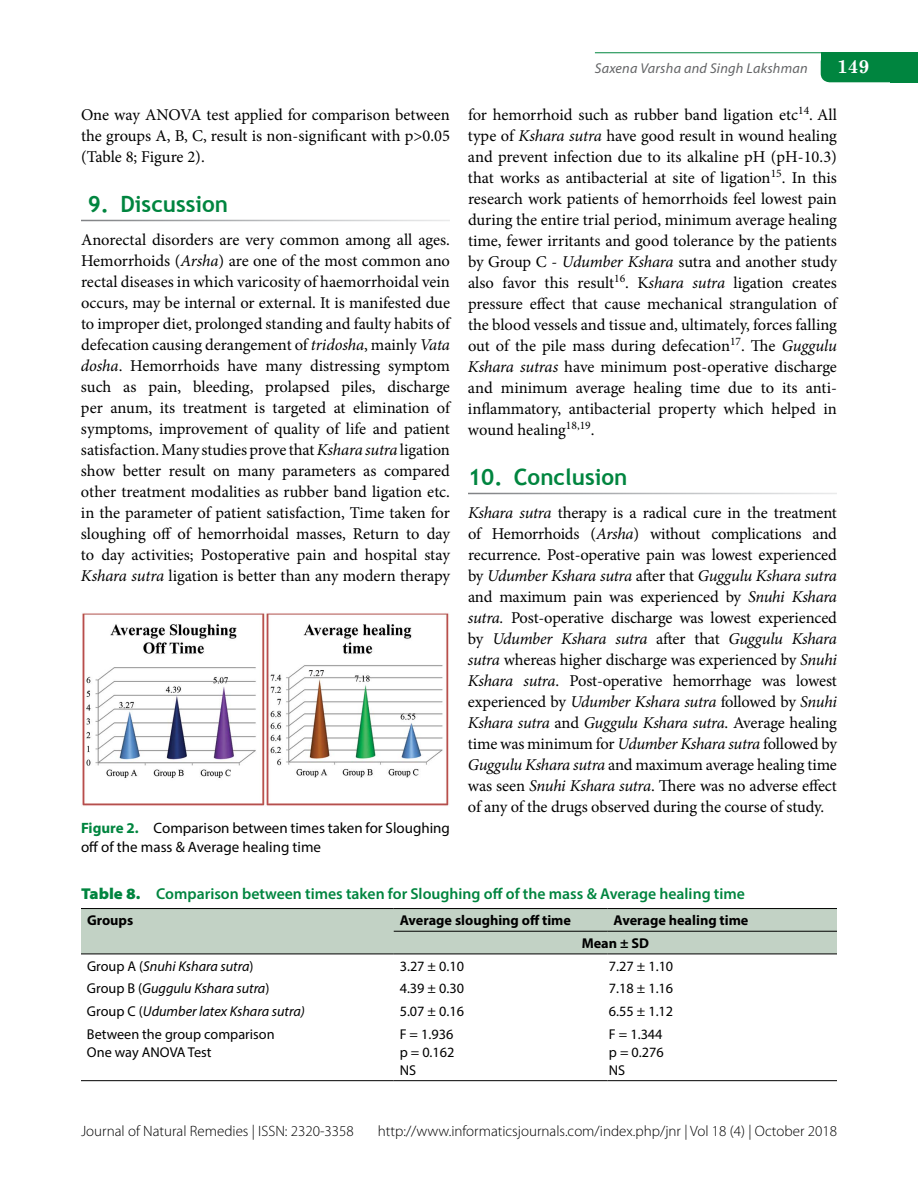
<style>
.page{position:relative;width:918px;height:1188px;background:#fff}
.page>*{position:absolute;margin:0;border:0;box-sizing:border-box;transform-origin:0 0}
.t1{font:700 22.5px "Trebuchet MS";color:#00853f}
.t2{font:700 18.75px "Century Schoolbook";color:#fff}
.t3{font:16.5px/21px "Minion Pro";letter-spacing:-.005em;color:#000;text-align:justify}
.t4{font:600 15.75px "Myriad Pro";color:#00853f}
.t5{font:300 15px "Myriad Pro";color:#000}
.t6{font:15px/19.5px "Myriad Pro";color:#000}
.t7{font:14.25px/18px "Myriad Pro";color:#000;text-align:justify}
.t8{font:italic 14.25px "Myriad Pro";color:#000}
.t9{font:700 14.25px/22.6px "Myriad Pro";color:#000}
.t10{font:italic 14.25px "Myriad Pro";letter-spacing:.015em;color:#636466}
.s1{font-style:italic}
.s2{font-weight:700;color:#00853f}
.s3{font-weight:900;font-stretch:semi-expanded}
.s4{font-style:normal}
</style>
<div class="page">
<svg style="left:821px;top:67px;width:97px;height:15px"></svg>
<div style="left:821px;top:53px;width:97px;height:14px;background:#00853f"></div>
<div style="left:890px;top:68px;width:28px;height:14px;background:#00853f"></div>
<hr style="left:595px;top:52px;width:323px;height:1px;background:#00853f">
<svg style="left:81px;top:908px;width:756px;height:47px;background:#b8c7bb"></svg>
<hr style="left:608px;top:954px;width:229px;height:1px;background:#000">
<hr style="left:81px;top:1080px;width:313px;height:1px;background:#000">
<hr style="left:394px;top:1080px;width:209px;height:1px;background:#000">
<hr style="left:608px;top:1080px;width:229px;height:1px;background:#000">
<img style="left:81px;top:613px;width:368px;height:193px">
<p class="t3" style="left:81px;top:104px;width:371px">One way ANOVA test applied for comparison between the groups A, B, C, result is non-significant with p&gt;0.05 (Table 8; Figure 2).</p>
<h1 class="t1" style="left:88px;top:190px;width:142px">9. Discussion</h1>
<p class="t3" style="left:81px;top:230px;width:371px">Anorectal disorders are very common among all ages.<br>Hemorrhoids (<span class="s1">Arsha</span>) are one of the most common ano rectal diseases in which varicosity of haemorrhoidal vein occurs, may be internal or external. It is manifested due to improper diet, prolonged standing and faulty habits of defecation causing derangement of <span class="s1">tridosha</span>, mainly <span class="s1">Vata dosha</span>. Hemorrhoids have many distressing symptom such as pain, bleeding, prolapsed piles, discharge per anum, its treatment is targeted at elimination of symptoms, improvement of quality of life and patient satisfaction. Many studies prove that <span class="s1">Kshara sutra</span> ligation show better result on many parameters as compared other treatment modalities as rubber band ligation etc. in the parameter of patient satisfaction, Time taken for sloughing off of hemorrhoidal masses, Return to day to day activities; Postoperative pain and hospital stay <span class="s1">Kshara sutra</span> ligation is better than any modern therapy</p>
<p class="t6" style="left:81px;top:818px;width:370px"><span class="s2">Figure 2.</span> Comparison between times taken for Sloughing off of the mass &amp; Average healing time</p>
<p class="t10" style="left:595px;top:59px;width:215px">Saxena Varsha and Singh Lakshman</p>
<p class="t2" style="left:837px;top:52px;width:34px">149</p>
<p class="t3" style="left:468px;top:104px;width:371px">for hemorrhoid such as rubber band ligation etc<sup>14</sup>. All type of <span class="s1">Kshara sutra</span> have good result in wound healing and prevent infection due to its alkaline pH (pH-10.3) that works as antibacterial at site of ligation<sup>15</sup>. In this research work patients of hemorrhoids feel lowest pain during the entire trial period, minimum average healing time, fewer irritants and good tolerance by the patients by Group C - <span class="s1">Udumber Kshara</span> sutra and another study also favor this result<sup>16</sup>. K<span class="s1">shara sutra</span> ligation creates pressure effect that cause mechanical strangulation of the blood vessels and tissue and, ultimately, forces falling out of the pile mass during defecation<sup>17</sup>. The <span class="s1">Guggulu Kshara sutras</span> have minimum post-operative discharge and minimum average healing time due to its anti&shy;inflammatory, antibacterial property which helped in wound healing<sup>18,19</sup>.</p>
<h1 class="t1" style="left:468px;top:463px;width:161px">10. Conclusion</h1>
<p class="t3" style="left:468px;top:503px;width:371px"><span class="s1">Kshara sutra</span> therapy is a radical cure in the treatment of Hemorrhoids (<span class="s1">Arsha</span>) without complications and recurrence. Post-operative pain was lowest experienced by <span class="s1">Udumber Kshara sutra</span> after that <span class="s1">Guggulu Kshara sutra </span>and maximum pain was experienced by <span class="s1">Snuhi Kshara sutra.</span> Post-operative discharge was lowest experienced by <span class="s1">Udumber Kshara sutra</span> after that <span class="s1">Guggulu Kshara sutra</span> whereas higher discharge was experienced by <span class="s1">Snuhi Kshara sutra</span>. Post-operative hemorrhage was lowest experienced by <span class="s1">Udumber Kshara sutra</span> followed by <span class="s1">Snuhi Kshara sutra</span> and <span class="s1">Guggulu Kshara sutra</span>. Average healing time was minimum for <span class="s1">Udumber Kshara sutra</span> followed by <span class="s1">Guggulu Kshara sutra</span> and maximum average healing time was seen <span class="s1">Snuhi Kshara sutra</span>. There was no adverse effect of any of the drugs observed during the course of study.</p>
<p class="t4" style="left:81px;top:884px;width:666px"><span class="s3">Table 8.</span> Comparison between times taken for Sloughing off of the mass &amp; Average healing time</p>
<p class="t9" style="left:87px;top:909px;width:48px">Groups</p>
<p class="t9" style="left:400px;top:909px;width:173px">Average sloughing off time</p>
<p class="t9" style="left:582px;top:909px;width:168px;text-indent:32px">Average healing time<br>Mean ± SD</p>
<p class="t8" style="left:87px;top:957px;width:168px"><span class="s4">Group A (</span>Snuhi Kshara sutra<span class="s4">)</span></p>
<p class="t7" style="left:400px;top:957px;width:66px">3.27 ± 0.10</p>
<p class="t7" style="left:609px;top:957px;width:66px">7.27 ± 1.10</p>
<p class="t8" style="left:87px;top:980px;width:184px"><span class="s4">Group B (</span>Guggulu Kshara sutra<span class="s4">)</span></p>
<p class="t7" style="left:400px;top:979px;width:66px">4.39 ± 0.30</p>
<p class="t7" style="left:609px;top:979px;width:66px">7.18 ± 1.16</p>
<p class="t8" style="left:87px;top:1002px;width:219px"><span class="s4">Group C (</span>Udumber latex Kshara sutra)</p>
<p class="t7" style="left:400px;top:1002px;width:66px">5.07 ± 0.16</p>
<p class="t7" style="left:609px;top:1002px;width:66px">6.55 ± 1.12</p>
<p class="t7" style="left:87px;top:1025px;width:189px">Between the group comparison<br>One way ANOVA Test</p>
<p class="t7" style="left:400px;top:1025px;width:56px">F = 1.936 p = 0.162<br>NS</p>
<p class="t7" style="left:609px;top:1025px;width:56px">F = 1.344 p = 0.276<br>NS</p>
<p class="t5" style="left:81px;top:1122px;width:274px">Journal of Natural Remedies | ISSN: 2320-3358</p>
<p class="t5" style="left:378px;top:1122px;width:461px">http://www.informaticsjournals.com/index.php/jnr | Vol 18 (4) | October 2018</p>
</div>
